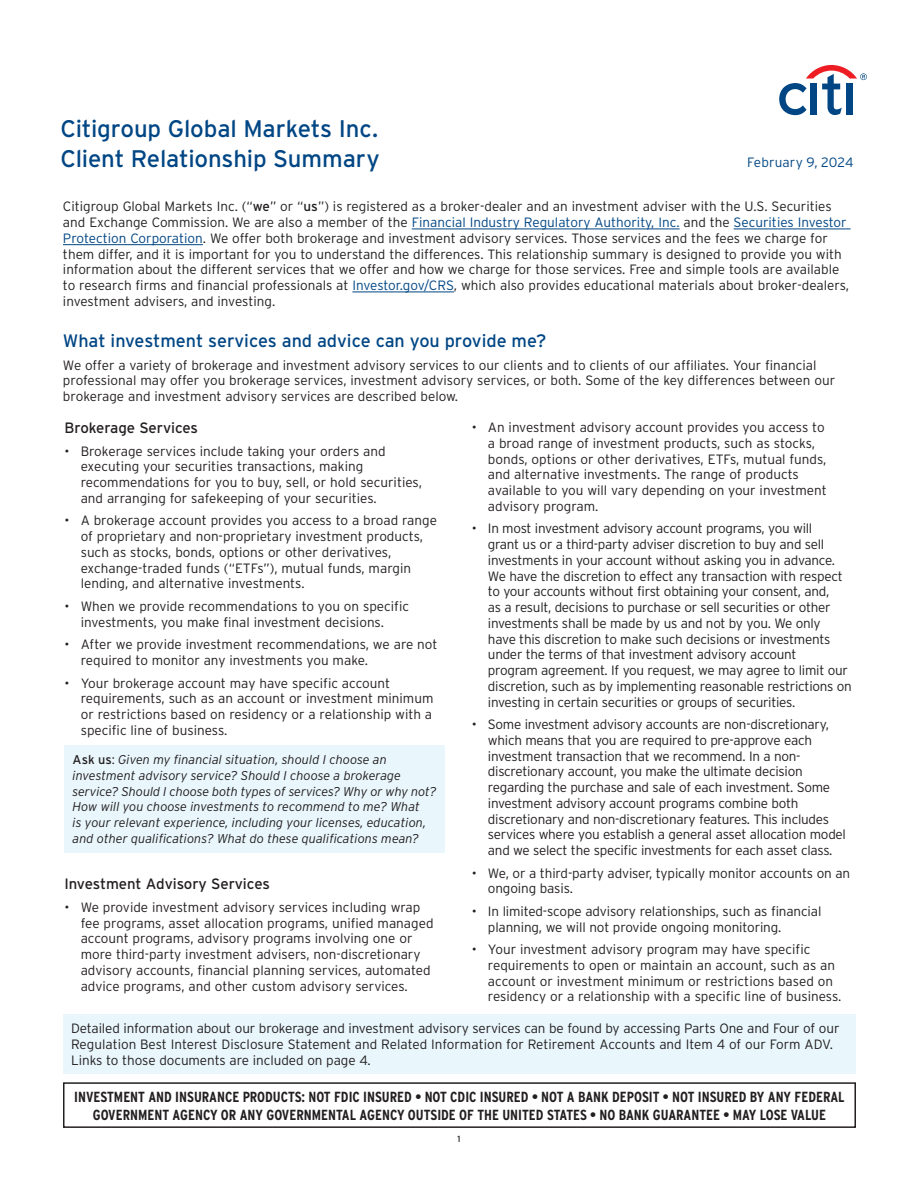
<style>
.page{position:relative;width:918px;height:1188px;background:#fff}
.page>*{position:absolute;margin:0;border:0;box-sizing:border-box;transform-origin:0 0}
.t1{font:24px/30px "Interstate";letter-spacing:-.005em;color:#004684}
.t2{font:18px "Interstate";color:#004684}
.t3{font:15px "Interstate";letter-spacing:-.005em;color:#231f20}
.t4{font:700 condensed 14.7px/17.5px "Interstate";color:#231f20;text-align:center}
.t5{font:300 13.5px/15.8px "Interstate";letter-spacing:-.01em;color:#231f20}
.t6{font:300 13.5px "Interstate";letter-spacing:.01em;color:#004684}
.t7{font:italic 300 12.75px/15.8px "Interstate";color:#231f20}
.t8{font:9px "Interstate";color:#231f20}
.s1{font-weight:400}
.s2{color:#004684}
.s3{font-weight:400;font-style:normal}
.s4{font-style:normal}
</style>
<div class="page">
<svg style="left:779px;top:65px;width:88px;height:50px"></svg>
<hr style="left:412px;top:229px;width:268px;height:1px;background:#004684">
<hr style="left:734px;top:229px;width:117px;height:1px;background:#004684">
<hr style="left:63px;top:244px;width:140px;height:1px;background:#004684">
<hr style="left:352px;top:292px;width:102px;height:1px;background:#004684">
<div style="left:64px;top:746px;width:381px;height:107px;background:#e9f7fd"></div>
<div style="left:63px;top:1014px;width:792px;height:60px;background:#e9f7fd"></div>
<div style="left:63px;top:1082px;width:793px;height:46px;border:2px solid #231f20"></div>
<h1 class="t1" style="left:60px;top:114px;width:321px">Citigroup Global Markets Inc.<br>Client Relationship Summary</h1>
<p class="t6" style="left:747px;top:154px;width:108px">February 9, 2024</p>
<p class="t5" style="left:63px;top:199px;width:788px">Citigroup Global Markets Inc. (“<span class="s1">we</span>” or “<span class="s1">us</span>”) is registered as a broker-dealer and an investment adviser with the U.S. Securities and Exchange Commission. We are also a member of the <span class="s2">Financial Industry Regulatory Authority, Inc.</span> and the <span class="s2">Securities Investor Protection Corporation</span>. We offer both brokerage and investment advisory services. Those services and the fees we charge for them differ, and it is important for you to understand the differences. This relationship summary is designed to provide you with information about the different services that we offer and how we charge for those services. Free and simple tools are available to research firms and financial professionals at <span class="s2">Investor.gov/CRS</span>, which also provides educational materials about broker-dealers, investment advisers, and investing.</p>
<h2 class="t2" style="left:63px;top:329px;width:485px">What investment services and advice can you provide me?</h2>
<p class="t5" style="left:63px;top:357px;width:774px">We offer a variety of brokerage and investment advisory services to our clients and to clients of our affiliates. Your financial professional may offer you brokerage services, investment advisory services, or both. Some of the key differences between our brokerage and investment advisory services are described below.</p>
<h3 class="t3" style="left:64px;top:418px;width:135px">Brokerage Services</h3>
<p class="t5" style="left:81px;top:443px;width:343px;text-indent:-16px">• Brokerage services include taking your orders and executing your securities transactions, making recommendations for you to buy, sell, or hold securities, and arranging for safekeeping of your securities.</p>
<p class="t5" style="left:81px;top:513px;width:358px;text-indent:-16px">• A brokerage account provides you access to a broad range of proprietary and non-proprietary investment products, such as stocks, bonds, options or other derivatives, exchange-traded funds (“ETFs”), mutual funds, margin lending, and alternative investments.</p>
<p class="t5" style="left:81px;top:598px;width:330px;text-indent:-16px">• When we provide recommendations to you on specific investments, you make final investment decisions.</p>
<p class="t5" style="left:81px;top:637px;width:358px;text-indent:-16px">• After we provide investment recommendations, we are not required to monitor any investments you make.</p>
<p class="t5" style="left:81px;top:675px;width:354px;text-indent:-16px">• Your brokerage account may have specific account requirements, such as an account or investment minimum or restrictions based on residency or a relationship with a specific line of business.</p>
<p class="t7" style="left:73px;top:752px;width:366px"><span class="s3">Ask us</span><span class="s4">:</span> Given my financial situation, should I choose an investment advisory service? Should I choose a brokerage service? Should I choose both types of services? Why or why not?<br>How will you choose investments to recommend to me? What<br>is your relevant experience, including your licenses, education, and other qualifications? What do these qualifications mean?</p>
<h3 class="t3" style="left:64px;top:874px;width:207px">Investment Advisory Services</h3>
<p class="t5" style="left:81px;top:899px;width:354px;text-indent:-16px">• We provide investment advisory services including wrap fee programs, asset allocation programs, unified managed account programs, advisory programs involving one or more third-party investment advisers, non-discretionary advisory accounts, financial planning services, automated advice programs, and other custom advisory services.</p>
<p class="t5" style="left:488px;top:419px;width:340px;text-indent:-16px">• An investment advisory account provides you access to a broad range of investment products, such as stocks, bonds, options or other derivatives, ETFs, mutual funds, and alternative investments. The range of products available to you will vary depending on your investment advisory program.</p>
<p class="t5" style="left:488px;top:521px;width:365px;text-indent:-16px">• In most investment advisory account programs, you will<br>grant us or a third-party adviser discretion to buy and sell investments in your account without asking you in advance.<br>We have the discretion to effect any transaction with respect to your accounts without first obtaining your consent, and,<br>as a result, decisions to purchase or sell securities or other investments shall be made by us and not by you. We only have this discretion to make such decisions or investments under the terms of that investment advisory account<br>program agreement. If you request, we may agree to limit our discretion, such as by implementing reasonable restrictions on investing in certain securities or groups of securities.</p>
<p class="t5" style="left:488px;top:716px;width:360px;text-indent:-16px">• Some investment advisory accounts are non-discretionary, which means that you are required to pre-approve each investment transaction that we recommend. In a non&shy;discretionary account, you make the ultimate decision regarding the purchase and sale of each investment. Some investment advisory account programs combine both discretionary and non-discretionary features. This includes services where you establish a general asset allocation model and we select the specific investments for each asset class.</p>
<p class="t5" style="left:488px;top:865px;width:364px;text-indent:-16px">• We, or a third-party adviser, typically monitor accounts on an ongoing basis.</p>
<p class="t5" style="left:488px;top:903px;width:335px;text-indent:-16px">• In limited-scope advisory relationships, such as financial planning, we will not provide ongoing monitoring.</p>
<p class="t5" style="left:488px;top:941px;width:355px;text-indent:-16px">• Your investment advisory program may have specific requirements to open or maintain an account, such as an account or investment minimum or restrictions based on residency or a relationship with a specific line of business.</p>
<p class="t5" style="left:71px;top:1020px;width:770px">Detailed information about our brokerage and investment advisory services can be found by accessing Parts One and Four of our<br>Regulation Best Interest Disclosure Statement and Related Information for Retirement Accounts and Item 4 of our Form ADV.<br>Links to those documents are included on page 4.</p>
<p class="t4" style="left:74px;top:1088px;width:772px">INVESTMENT AND INSURANCE PRODUCTS: NOT FDIC INSURED • NOT CDIC INSURED • NOT A BANK DEPOSIT • NOT INSURED BY ANY FEDERAL<br>GOVERNMENT AGENCY OR ANY GOVERNMENTAL AGENCY OUTSIDE OF THE UNITED STATES • NO BANK GUARANTEE • MAY LOSE VALUE</p>
<p class="t8" style="left:457px;top:1133px;width:5px">1</p>
</div>
